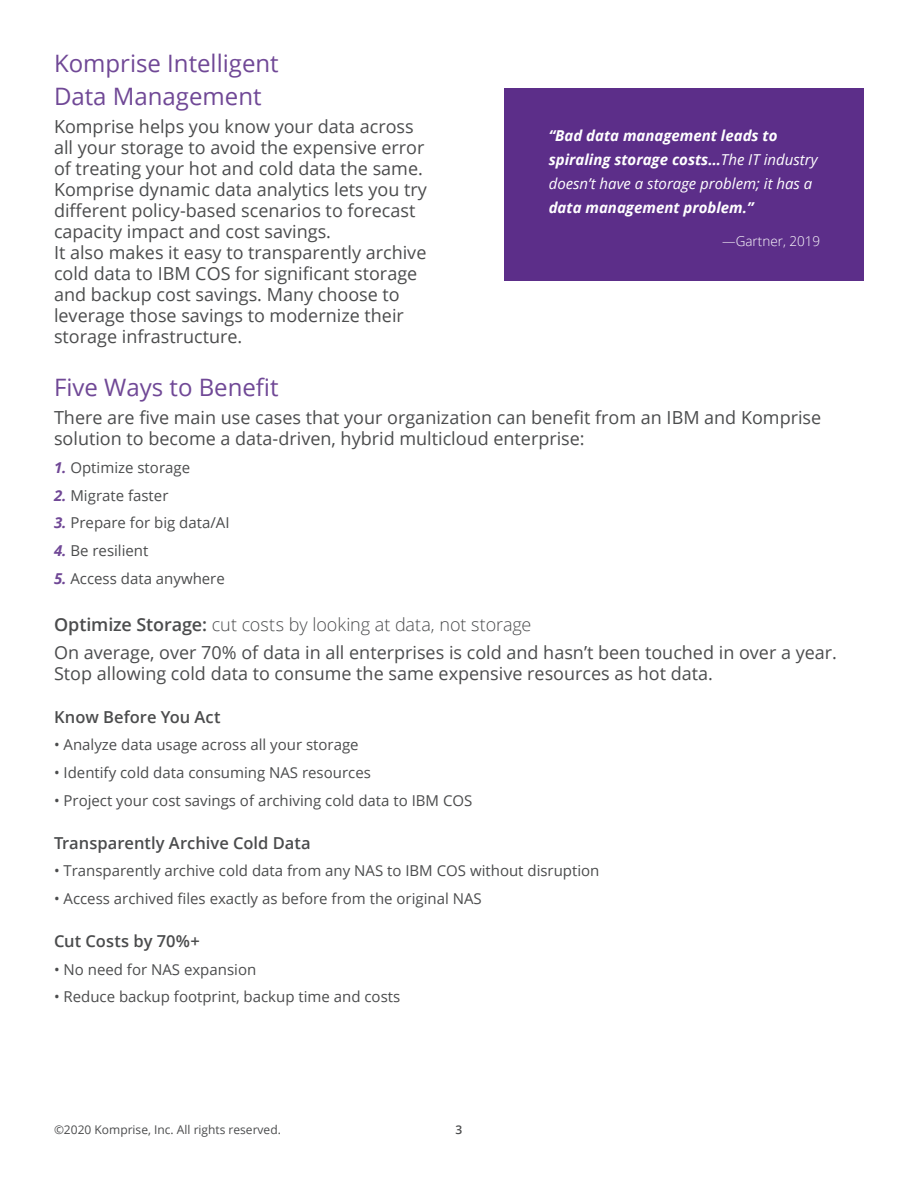
<style>
.page{position:relative;width:918px;height:1188px;background:#fff}
.page>*{position:absolute;margin:0;border:0;box-sizing:border-box;transform-origin:0 0}
.t1{font:24px/33px "Open Sans";color:#704896}
.t2{font:18px/21px "Open Sans";color:#4b4c4d}
.t3{font:600 16.5px "Open Sans";color:#4b4c4d}
.t4{font:15px "Open Sans";color:#4b4c4d}
.t5{font:italic 700 15px/24px "Open Sans";color:#fff}
.t6{font:300 13.5px "Open Sans";color:#fff}
.t7{font:12px "Open Sans";color:#4b4c4d}
.t8{font:600 12px "Open Sans";color:#4b4c4d}
.s1{font-weight:700;font-style:italic;color:#704896}
.s2{font-weight:600}
.s3{font-weight:300}
.s4{font-weight:400}
</style>
<div class="page">
<div style="left:505px;top:89px;width:359px;height:192px;background:#5c2e89"></div>
<h1 class="t1" style="left:54px;top:47px;width:226px">Komprise Intelligent<br>Data Management</h1>
<p class="t2" style="left:54px;top:116px;width:374px">Komprise helps you know your data across all your storage to avoid the expensive error of treating your hot and cold data the same.<br>Komprise dynamic data analytics lets you try different policy-based scenarios to forecast capacity impact and cost savings.<br>It also makes it easy to transparently archive cold data to IBM COS for significant storage and backup cost savings. Many choose to leverage those savings to modernize their storage infrastructure.</p>
<h1 class="t1" style="left:54px;top:371px;width:226px">Five Ways to Benefit</h1>
<p class="t2" style="left:54px;top:407px;width:769px">There are five main use cases that your organization can benefit from an IBM and Komprise solution to become a data-driven, hybrid multicloud enterprise:</p>
<p class="t4" style="left:54px;top:457px;width:138px"><span class="s1">1.</span> Optimize storage</p>
<p class="t4" style="left:54px;top:485px;width:116px"><span class="s1">2.</span> Migrate faster</p>
<p class="t4" style="left:54px;top:513px;width:177px"><span class="s1">3.</span> Prepare for big data/AI</p>
<p class="t4" style="left:54px;top:540px;width:96px"><span class="s1">4.</span> Be resilient</p>
<p class="t4" style="left:54px;top:568px;width:172px"><span class="s1">5.</span> Access data anywhere</p>
<p class="t2" style="left:54px;top:610px;width:785px;line-height:27.8px"><span class="s2">Optimize Storage:</span> <span class="s3">cut costs by looking at data, not storage<br></span>On average, over 70% of data in all enterprises is cold and hasn’t been touched in over a year.</p>
<p class="t2" style="left:54px;top:662px;width:660px">Stop allowing cold data to consume the same expensive resources as hot data.</p>
<p class="t3" style="left:54px;top:705px;width:168px">Know Before You Act</p>
<p class="t4" style="left:54px;top:735px;width:306px">• Analyze data usage across all your storage</p>
<p class="t4" style="left:54px;top:762px;width:318px">• Identify cold data consuming NAS resources</p>
<p class="t4" style="left:54px;top:790px;width:420px">• Project your cost savings of archiving cold data to IBM COS</p>
<p class="t3" style="left:54px;top:831px;width:258px">Transparently Archive Cold Data</p>
<p class="t4" style="left:54px;top:861px;width:547px">• Transparently archive cold data from any NAS to IBM COS without disruption</p>
<p class="t4" style="left:54px;top:888px;width:429px">• Access archived files exactly as before from the original NAS</p>
<p class="t3" style="left:54px;top:930px;width:147px">Cut Costs by 70%+</p>
<p class="t4" style="left:54px;top:959px;width:204px">• No need for NAS expansion</p>
<p class="t4" style="left:54px;top:987px;width:348px">• Reduce backup footprint, backup time and costs</p>
<p class="t5" style="left:549px;top:123px;width:270px">“Bad data management leads to spiraling storage costs…<span class="s4">The IT industry doesn’t have a storage problem; it has a</span></p>
<p class="t5" style="left:549px;top:195px;width:206px">data management problem.”</p>
<p class="t6" style="left:722px;top:232px;width:100px">—Gartner, 2019</p>
<p class="t7" style="left:54px;top:1121px;width:228px">©2020 Komprise, Inc. All rights reserved.</p>
<p class="t8" style="left:456px;top:1121px;width:8px">3</p>
</div>
